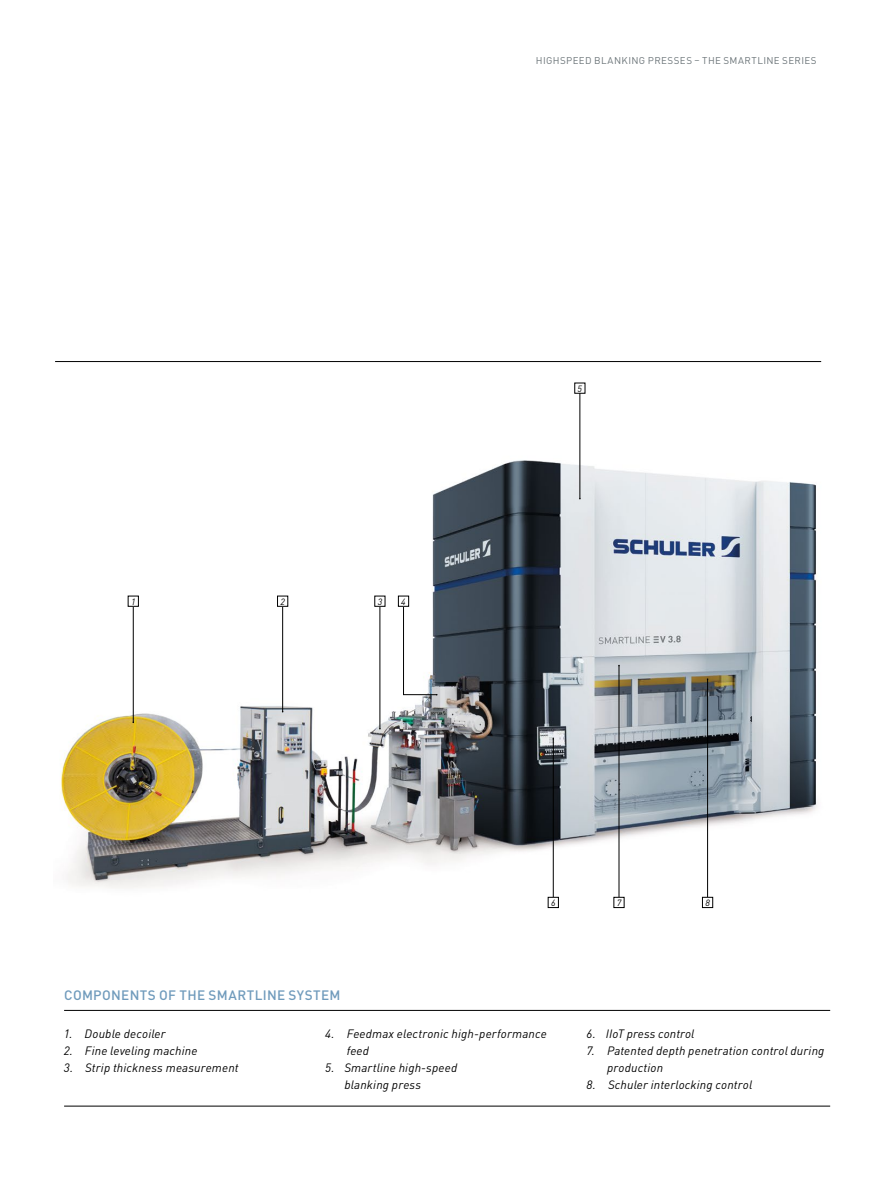
<style>
.page{position:relative;width:881px;height:1191px;background:#fff}
.page>*{position:absolute;margin:0;border:0;box-sizing:border-box;transform-origin:0 0}
.t1{font:500 13.5px "DIN Pro";letter-spacing:.03em;color:#709bbc}
.t2{font:italic 12px/17.2px "DIN Pro";letter-spacing:.015em;color:#000}
.t3{font:9.75px "DIN Pro";letter-spacing:.035em;color:#6d767a}
.t4{font:italic 9px "DIN Pro";color:#000}
</style>
<div class="page">
<hr style="left:55px;top:361px;width:765px;height:1px;background:#000">
<hr style="left:64px;top:1105px;width:765px;height:1px;background:#000">
<hr style="left:64px;top:1010px;width:765px;height:1px;background:#000">
<img style="left:61px;top:382px;width:756px;height:527px">
<div style="left:574px;top:383px;width:10px;height:10px;background:#fff"></div>
<hr style="left:133px;top:606px;width:1px;height:116px;background:#000">
<div style="left:128px;top:596px;width:10px;height:10px;background:#fff"></div>
<hr style="left:282px;top:606px;width:1px;height:105px;background:#000">
<hr style="left:579px;top:393px;width:1px;height:105px;background:#000">
<div style="left:277px;top:596px;width:11px;height:10px;background:#fff"></div>
<div style="left:277px;top:596px;width:11px;height:10px;border:1px solid #000"></div>
<hr style="left:379px;top:606px;width:1px;height:122px;background:#000">
<div style="left:374px;top:596px;width:11px;height:10px;background:#fff"></div>
<svg style="left:403px;top:606px;width:34px;height:89px"></svg>
<div style="left:398px;top:596px;width:10px;height:10px;background:#fff"></div>
<div style="left:398px;top:596px;width:10px;height:10px;border:1px solid #000"></div>
<hr style="left:707px;top:679px;width:1px;height:218px;background:#000">
<hr style="left:618px;top:665px;width:1px;height:232px;background:#000">
<div style="left:702px;top:897px;width:10px;height:10px;background:#fff"></div>
<div style="left:702px;top:897px;width:10px;height:10px;border:1px solid #000"></div>
<div style="left:613px;top:897px;width:11px;height:10px;background:#fff"></div>
<hr style="left:553px;top:738px;width:1px;height:159px;background:#000">
<div style="left:548px;top:897px;width:10px;height:10px;background:#fff"></div>
<p class="t3" style="left:535px;top:53px;width:282px">HIGHSPEED BLANKING PRESSES – THE SMARTLINE SERIES</p>
<p class="t4" style="left:131px;top:594px;width:6px">1</p>
<p class="t4" style="left:280px;top:594px;width:6px">2</p>
<p class="t4" style="left:377px;top:594px;width:6px">3</p>
<p class="t4" style="left:401px;top:594px;width:6px">4</p>
<p class="t4" style="left:577px;top:381px;width:6px">5</p>
<p class="t4" style="left:551px;top:895px;width:6px">6</p>
<p class="t4" style="left:616px;top:895px;width:6px">7</p>
<p class="t4" style="left:705px;top:895px;width:6px">8</p>
<p class="t1" style="left:64px;top:983px;width:278px">COMPONENTS OF THE SMARTLINE SYSTEM</p>
<p class="t2" style="left:64px;top:1023px;width:103px">1. Double decoiler</p>
<p class="t2" style="left:64px;top:1040px;width:135px">2. Fine leveling machine</p>
<p class="t2" style="left:64px;top:1058px;width:176px">3. Strip thickness measurement</p>
<p class="t2" style="left:346px;top:1023px;width:201px;text-indent:-21px">4. Feedmax electronic high-performance feed</p>
<p class="t2" style="left:344px;top:1058px;width:114px;text-indent:-19px">5. Smartline high-speed blanking press</p>
<p class="t2" style="left:586px;top:1023px;width:109px">6. IIoT press control</p>
<p class="t2" style="left:606px;top:1040px;width:219px;text-indent:-20px">7. Patented depth penetration control during production</p>
<p class="t2" style="left:586px;top:1075px;width:167px">8. Schuler interlocking control</p>
</div>
